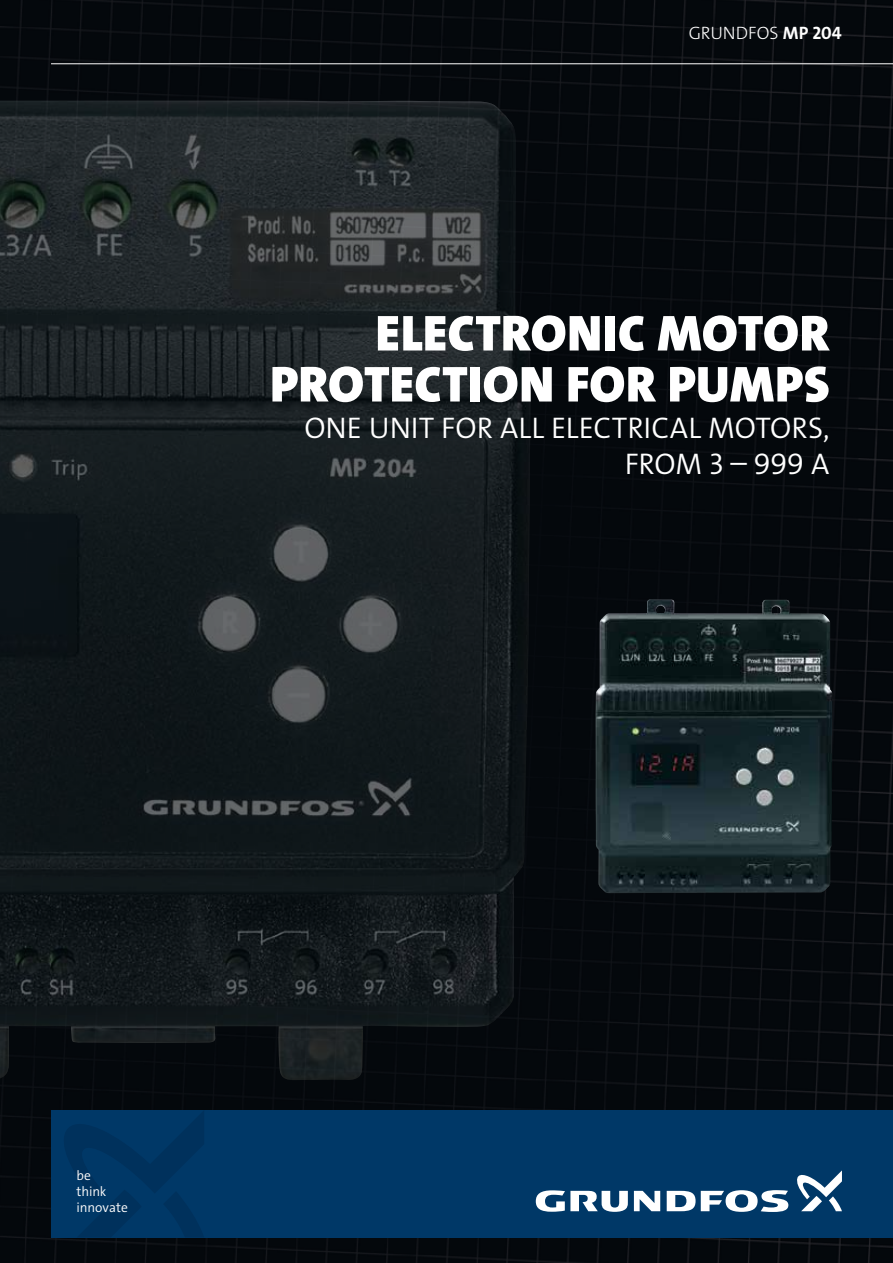
<style>
.page{position:relative;width:893px;height:1263px;background:#fff}
.page>*{position:absolute;margin:0;border:0;box-sizing:border-box;transform-origin:0 0}
.t1{font:51px/51px "Grundfos The Sans V2 OT 9 BL";letter-spacing:.005em;color:#fff;text-align:right}
.t2{font:30px/36px "Grundfos The Sans V2 OT 4 SL";color:#fff;text-align:right}
.t3{font:18px "Grundfos The Sans V2 OT 3 L";letter-spacing:-.005em;color:#fff}
.t4{font:13.5px/15.8px "Grundfos The Sans V2 OT 4 SL";letter-spacing:-.005em;color:#fff}
.s1{font-family:"Grundfos The Sans V2 OT 7 B"}
</style>
<div class="page">
<img style="left:0;top:0;width:893px;height:1263px">
<img style="left:0;top:101px;width:531px;height:979px">
<hr style="left:51px;top:63px;width:842px;height:1px;background:#fff">
<div style="left:51px;top:1110px;width:842px;height:127px;background:#003867"></div>
<svg style="left:634px;top:1191px;width:26px;height:20px"></svg>
<svg style="left:536px;top:1190px;width:92px;height:22px"></svg>
<svg style="left:667px;top:1190px;width:121px;height:22px"></svg>
<svg style="left:797px;top:1170px;width:45px;height:41px"></svg>
<svg style="left:64px;top:1111px;width:140px;height:126px"></svg>
<img style="left:596px;top:599px;width:236px;height:294px">
<p class="t3" style="left:689px;top:21px;width:155px">GRUNDFOS <span class="s1">MP 204</span></p>
<h1 class="t1" style="left:270px;top:308px;width:561px">ELECTRONIC MOTOR<br>PROTECTION FOR PUMPS</h1>
<p class="t2" style="left:304px;top:410px;width:527px">ONE UNIT FOR ALL ELECTRICAL MOTORS,<br>FROM 3 – 999 A</p>
<p class="t4" style="left:77px;top:1168px;width:53px">BE<br>THINK<br>INNOVATE</p>
</div>
